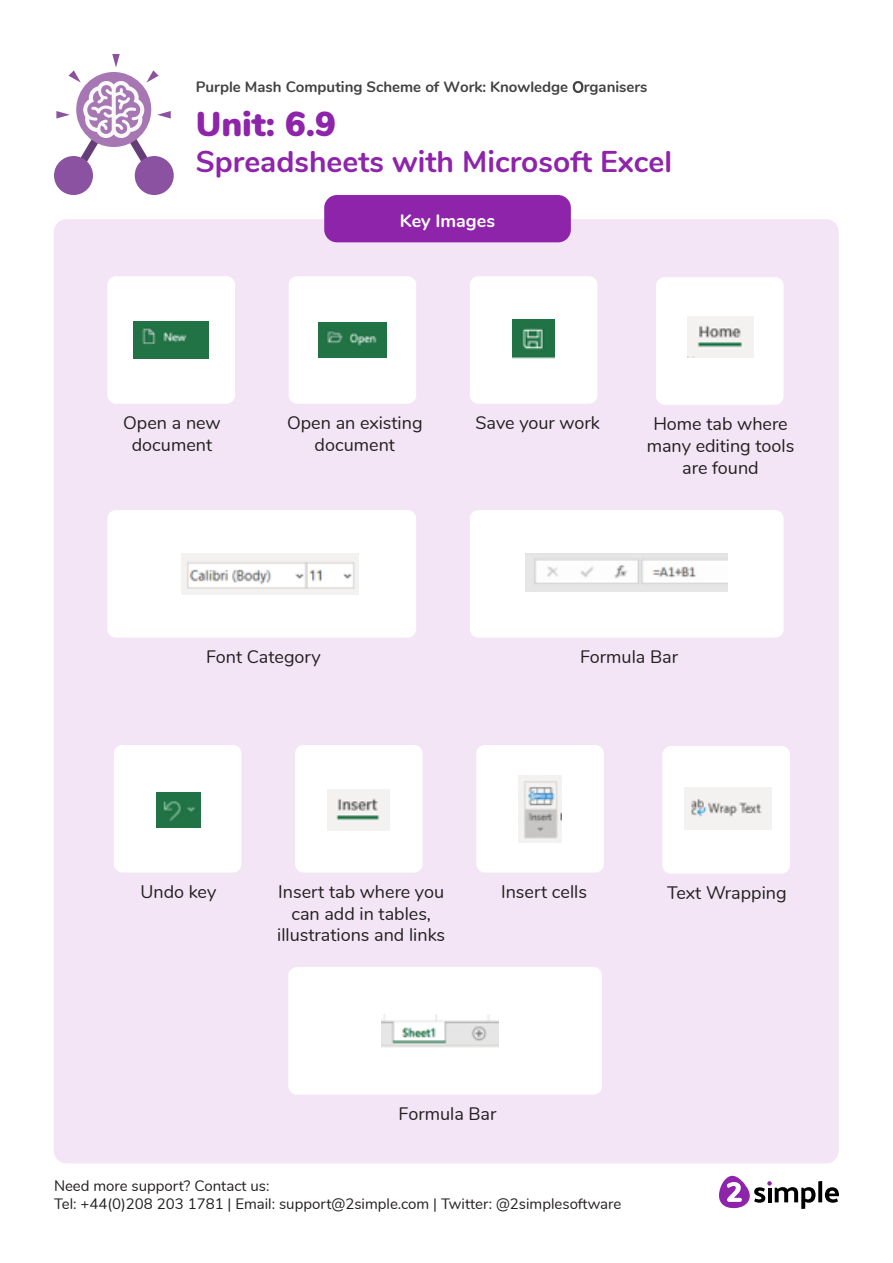
<style>
.page{position:relative;width:893px;height:1263px;background:#fff}
.page>*{position:absolute;margin:0;border:0;box-sizing:border-box;transform-origin:0 0}
.t1{font:900 34.5px "Nunito";color:#8e24aa}
.t2{font:700 30px "Nunito";color:#8e24aa}
.t3{font:18px/21.6px "Nunito";color:#231f20;text-align:center}
.t4{font:700 18px "Nunito";color:#fff}
.t5{font:15px/18px "Nunito";color:#231f20}
.t6{font:700 15px "Nunito";color:#424242}
.s1{font-weight:400}
</style>
<div class="page">
<svg style="left:818px;top:1181px;width:4px;height:21px"></svg>
<svg style="left:825px;top:1187px;width:14px;height:16px"></svg>
<svg style="left:719px;top:1176px;width:96px;height:33px"></svg>
<div style="left:54px;top:156px;width:39px;height:39px;background:#8a52a0;border-radius:50%"></div>
<div style="left:135px;top:156px;width:39px;height:39px;background:#8a52a0;border-radius:50%"></div>
<svg style="left:56px;top:54px;width:115px;height:133px"></svg>
<div style="left:54px;top:219px;width:785px;height:944px;background:#f3e5f5;border-radius:13px"></div>
<div style="left:324px;top:195px;width:247px;height:47px;background:#8e24aa;border-radius:13px"></div>
<div style="left:656px;top:277px;width:128px;height:128px;background:#fff;border-radius:9px"></div>
<div style="left:107px;top:276px;width:128px;height:128px;background:#fff;border-radius:9px"></div>
<div style="left:289px;top:276px;width:127px;height:128px;background:#fff;border-radius:9px"></div>
<div style="left:470px;top:276px;width:127px;height:128px;background:#fff;border-radius:9px"></div>
<div style="left:107px;top:510px;width:309px;height:128px;background:#fff;border-radius:9px"></div>
<div style="left:470px;top:510px;width:314px;height:128px;background:#fff;border-radius:9px"></div>
<div style="left:662px;top:746px;width:128px;height:127px;background:#fff;border-radius:9px"></div>
<div style="left:114px;top:745px;width:127px;height:127px;background:#fff;border-radius:9px"></div>
<div style="left:295px;top:745px;width:128px;height:127px;background:#fff;border-radius:9px"></div>
<div style="left:476px;top:745px;width:128px;height:127px;background:#fff;border-radius:9px"></div>
<div style="left:288px;top:967px;width:314px;height:127px;background:#fff;border-radius:9px"></div>
<img style="left:134px;top:321px;width:75px;height:38px">
<img style="left:319px;top:323px;width:67px;height:34px">
<img style="left:513px;top:320px;width:42px;height:39px">
<img style="left:687px;top:317px;width:66px;height:40px">
<img style="left:157px;top:792px;width:43px;height:35px">
<img style="left:181px;top:554px;width:177px;height:40px">
<img style="left:525px;top:554px;width:203px;height:37px">
<img style="left:328px;top:789px;width:61px;height:41px">
<img style="left:518px;top:775px;width:44px;height:67px">
<img style="left:381px;top:1014px;width:117px;height:33px">
<img style="left:684px;top:788px;width:87px;height:42px">
<p class="t6" style="left:196px;top:76px;width:453px">Purple Mash Computing Scheme of Work: Knowledge <span class="s1">O</span>rganisers</p>
<p class="t1" style="left:196px;top:98px;width:142px">Unit: 6.9</p>
<p class="t2" style="left:196px;top:139px;width:478px">Spreadsheets with Microsoft Excel</p>
<p class="t4" style="left:400px;top:208px;width:97px">Key Images</p>
<p class="t3" style="left:123px;top:411px;width:99px">Open a new document</p>
<p class="t3" style="left:287px;top:411px;width:137px">Open an existing document</p>
<p class="t3" style="left:475px;top:411px;width:126px">Save your work</p>
<p class="t3" style="left:647px;top:412px;width:149px">Home tab where many editing tools are found</p>
<p class="t3" style="left:206px;top:645px;width:116px">Font Category</p>
<p class="t3" style="left:580px;top:645px;width:100px">Formula Bar</p>
<p class="t3" style="left:140px;top:880px;width:77px">Undo key</p>
<p class="t3" style="left:278px;top:880px;width:167px">Insert tab where you</p>
<p class="t3" style="left:667px;top:881px;width:121px">Text Wrapping</p>
<p class="t3" style="left:277px;top:902px;width:169px">can add in tables, illustrations and links</p>
<p class="t3" style="left:501px;top:880px;width:87px">Insert cells</p>
<p class="t3" style="left:399px;top:1102px;width:100px">Formula Bar</p>
<p class="t5" style="left:54px;top:1176px;width:569px">Need more support? Contact us:<br>Tel: +44(0)208 203 1781 | Email: support@2simple.com | Twitter: @2simplesoftware</p>
</div>
